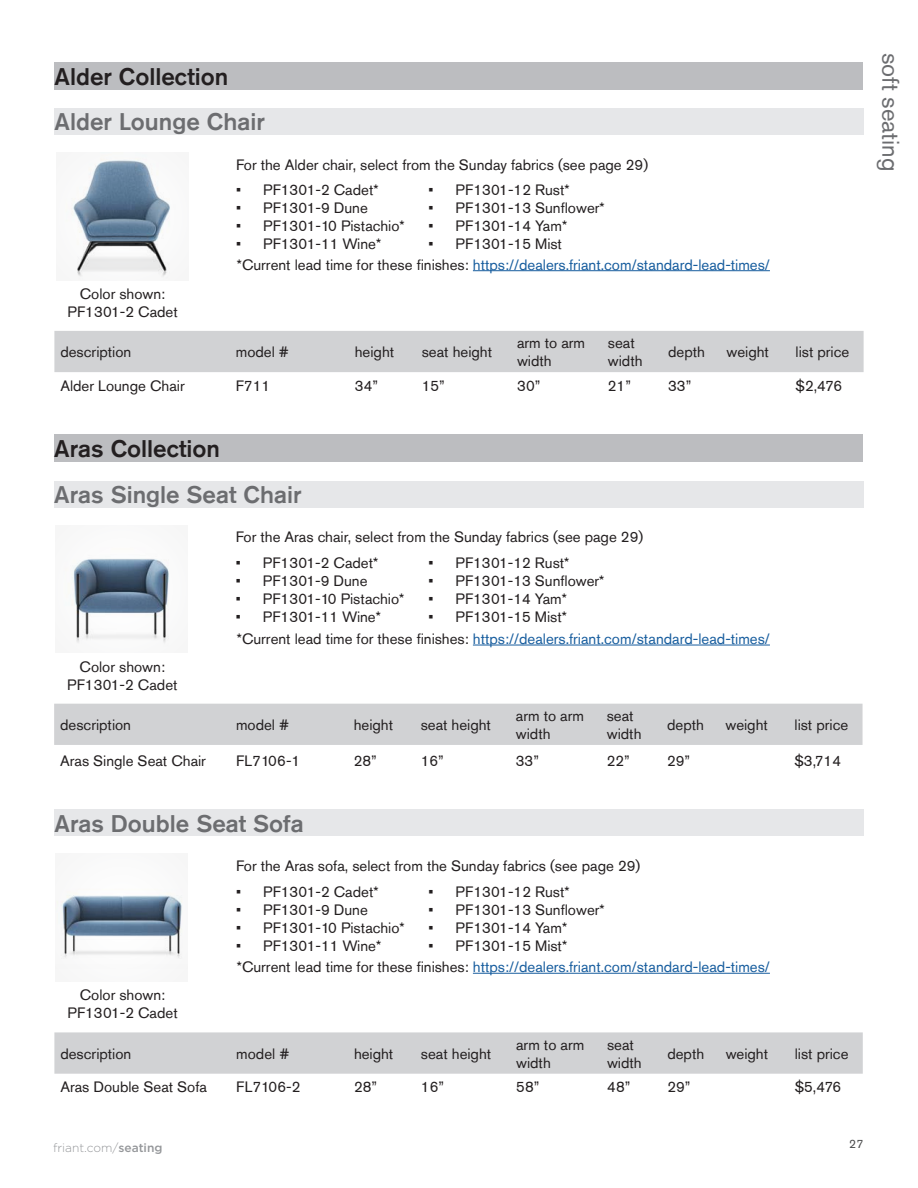
<style>
.page{position:relative;width:918px;height:1188px;background:#fff}
.page>*{position:absolute;margin:0;border:0;box-sizing:border-box;transform-origin:0 0}
.Chart_Header{font:500 24px "Akzidenz Grotesk Pro";color:#6c6d70}
.Seating_Type_-Header{font:500 24px "Akzidenz Grotesk Pro";color:#231f20}
.t1{font:24px "Akzidenz Grotesk Pro";color:#6c6d70}
.Body_text{font:15px "Akzidenz Grotesk Pro";color:#231f20}
.Chart_text{font:15px/18px "Akzidenz Grotesk Pro";color:#231f20}
.Chart_text-2{font:15px "Akzidenz Grotesk Pro";color:#175d9e}
.t2{font:300 12px "Gotham";color:#95979a}
.t3{font:12px "Akzidenz Grotesk Pro";color:#4b4c4d}
.s1{color:#231f20}
.s2{font-weight:500}
</style>
<div class="page">
<div style="left:55px;top:62px;width:808px;height:27px;background:#bcbdc0"></div>
<div style="left:55px;top:108px;width:809px;height:27px;background:#e6e7e9"></div>
<div style="left:54px;top:331px;width:810px;height:41px;background:#d1d2d4"></div>
<svg style="left:71px;top:152px;width:99px;height:126px"></svg>
<div style="left:54px;top:435px;width:809px;height:27px;background:#bcbdc0"></div>
<div style="left:54px;top:481px;width:809px;height:27px;background:#e6e7e9"></div>
<div style="left:54px;top:704px;width:809px;height:41px;background:#d1d2d4"></div>
<svg style="left:72px;top:558px;width:97px;height:86px"></svg>
<div style="left:55px;top:809px;width:809px;height:27px;background:#e6e7e9"></div>
<div style="left:54px;top:1032px;width:809px;height:42px;background:#d1d2d4"></div>
<svg style="left:55px;top:893px;width:127px;height:66px"></svg>
<hr style="left:473px;top:270px;width:297px;height:1px;background:#175d9e">
<hr style="left:473px;top:645px;width:297px;height:1px;background:#175d9e">
<hr style="left:473px;top:973px;width:297px;height:1px;background:#175d9e">
<p class="Seating_Type_-Header" style="left:55px;top:61px;width:175px">Alder Collection</p>
<p class="Chart_Header" style="left:55px;top:106px;width:212px">Alder Lounge Chair</p>
<p class="Body_text" style="left:236px;top:155px;width:414px">For the Alder chair, select from the Sunday fabrics (see page 29)</p>
<p class="Body_text" style="left:236px;top:180px;width:144px">• PF1301-2 Cadet*</p>
<p class="Body_text" style="left:236px;top:198px;width:133px">• PF1301-9 Dune</p>
<p class="Body_text" style="left:236px;top:216px;width:170px">• PF1301-10 Pistachio*</p>
<p class="Body_text" style="left:236px;top:234px;width:147px">• PF1301-11 Wine*</p>
<p class="Body_text" style="left:429px;top:180px;width:143px">• PF1301-12 Rust*</p>
<p class="Body_text" style="left:429px;top:198px;width:178px">• PF1301-13 Sunflower*</p>
<p class="Body_text" style="left:429px;top:216px;width:140px">• PF1301-14 Yam*</p>
<p class="Body_text" style="left:429px;top:234px;width:135px">• PF1301-15 Mist</p>
<p class="Body_text" style="left:80px;top:284px;width:87px">Color shown:</p>
<p class="Body_text" style="left:67px;top:302px;width:112px">PF1301-2 Cadet</p>
<p class="Chart_text-2" style="left:237px;top:255px;width:535px"><span class="s1">*Current lead time for these finishes:</span> https://dealers.friant.com/standard-lead-times/</p>
<p class="Chart_text" style="left:60px;top:343px;width:72px">description</p>
<p class="Chart_text" style="left:236px;top:343px;width:55px">model #</p>
<p class="Chart_text" style="left:355px;top:343px;width:41px">height</p>
<p class="Chart_text" style="left:422px;top:343px;width:72px">seat height</p>
<p class="Chart_text" style="left:517px;top:334px;width:70px">arm to arm width</p>
<p class="Chart_text" style="left:608px;top:334px;width:36px">seat width</p>
<p class="Chart_text" style="left:668px;top:343px;width:38px">depth</p>
<p class="Chart_text" style="left:727px;top:343px;width:44px">weight</p>
<p class="Chart_text" style="left:796px;top:343px;width:55px">list price</p>
<p class="Chart_text" style="left:60px;top:377px;width:126px">Alder Lounge Chair</p>
<p class="Chart_text" style="left:236px;top:377px;width:36px">F711</p>
<p class="Chart_text" style="left:355px;top:377px;width:25px">34”</p>
<p class="Chart_text" style="left:422px;top:377px;width:25px">15”</p>
<p class="Chart_text" style="left:517px;top:377px;width:25px">30”</p>
<p class="Chart_text" style="left:608px;top:377px;width:25px">21”</p>
<p class="Chart_text" style="left:668px;top:377px;width:25px">33”</p>
<p class="Chart_text" style="left:796px;top:377px;width:48px">$2,476</p>
<p class="Seating_Type_-Header" style="left:54px;top:433px;width:167px">Aras Collection</p>
<p class="Chart_Header" style="left:54px;top:479px;width:249px">Aras Single Seat Chair</p>
<p class="Body_text" style="left:236px;top:527px;width:409px">For the Aras chair, select from the Sunday fabrics (see page 29)</p>
<p class="Body_text" style="left:236px;top:553px;width:144px">• PF1301-2 Cadet*</p>
<p class="Body_text" style="left:236px;top:571px;width:133px">• PF1301-9 Dune</p>
<p class="Body_text" style="left:236px;top:589px;width:170px">• PF1301-10 Pistachio*</p>
<p class="Body_text" style="left:236px;top:607px;width:147px">• PF1301-11 Wine*</p>
<p class="Body_text" style="left:428px;top:553px;width:143px">• PF1301-12 Rust*</p>
<p class="Body_text" style="left:428px;top:571px;width:178px">• PF1301-13 Sunflower*</p>
<p class="Body_text" style="left:428px;top:589px;width:140px">• PF1301-14 Yam*</p>
<p class="Body_text" style="left:428px;top:607px;width:140px">• PF1301-15 Mist*</p>
<p class="Body_text" style="left:80px;top:657px;width:87px">Color shown:</p>
<p class="Body_text" style="left:67px;top:675px;width:112px">PF1301-2 Cadet</p>
<p class="Chart_text-2" style="left:237px;top:629px;width:535px"><span class="s1">*Current lead time for these finishes:</span> https://dealers.friant.com/standard-lead-times/</p>
<p class="Chart_text" style="left:60px;top:716px;width:72px">description</p>
<p class="Chart_text" style="left:236px;top:716px;width:55px">model #</p>
<p class="Chart_text" style="left:354px;top:716px;width:41px">height</p>
<p class="Chart_text" style="left:421px;top:716px;width:72px">seat height</p>
<p class="Chart_text" style="left:516px;top:707px;width:70px">arm to arm width</p>
<p class="Chart_text" style="left:607px;top:707px;width:36px">seat width</p>
<p class="Chart_text" style="left:667px;top:716px;width:38px">depth</p>
<p class="Chart_text" style="left:725px;top:716px;width:44px">weight</p>
<p class="Chart_text" style="left:795px;top:716px;width:55px">list price</p>
<p class="Chart_text" style="left:60px;top:751px;width:147px">Aras Single Seat Chair</p>
<p class="Chart_text" style="left:236px;top:751px;width:66px">FL7106-1</p>
<p class="Chart_text" style="left:354px;top:751px;width:25px">28”</p>
<p class="Chart_text" style="left:421px;top:751px;width:25px">16”</p>
<p class="Chart_text" style="left:516px;top:751px;width:25px">33”</p>
<p class="Chart_text" style="left:607px;top:751px;width:25px">22”</p>
<p class="Chart_text" style="left:667px;top:751px;width:25px">29”</p>
<p class="Chart_text" style="left:795px;top:751px;width:48px">$3,714</p>
<p class="Chart_Header" style="left:55px;top:808px;width:251px">Aras Double Seat Sofa</p>
<p class="Body_text" style="left:236px;top:856px;width:406px">For the Aras sofa, select from the Sunday fabrics (see page 29)</p>
<p class="Body_text" style="left:236px;top:882px;width:144px">• PF1301-2 Cadet*</p>
<p class="Body_text" style="left:236px;top:900px;width:133px">• PF1301-9 Dune</p>
<p class="Body_text" style="left:236px;top:918px;width:170px">• PF1301-10 Pistachio*</p>
<p class="Body_text" style="left:236px;top:936px;width:147px">• PF1301-11 Wine*</p>
<p class="Body_text" style="left:429px;top:882px;width:143px">• PF1301-12 Rust*</p>
<p class="Body_text" style="left:429px;top:900px;width:178px">• PF1301-13 Sunflower*</p>
<p class="Body_text" style="left:429px;top:918px;width:140px">• PF1301-14 Yam*</p>
<p class="Body_text" style="left:429px;top:936px;width:140px">• PF1301-15 Mist*</p>
<p class="Body_text" style="left:80px;top:985px;width:87px">Color shown:</p>
<p class="Body_text" style="left:67px;top:1003px;width:112px">PF1301-2 Cadet</p>
<p class="Chart_text-2" style="left:237px;top:957px;width:535px"><span class="s1">*Current lead time for these finishes:</span> https://dealers.friant.com/standard-lead-times/</p>
<p class="Chart_text" style="left:60px;top:1044px;width:72px">description</p>
<p class="Chart_text" style="left:236px;top:1044px;width:55px">model #</p>
<p class="Chart_text" style="left:354px;top:1044px;width:41px">height</p>
<p class="Chart_text" style="left:421px;top:1044px;width:72px">seat height</p>
<p class="Chart_text" style="left:516px;top:1035px;width:70px">arm to arm width</p>
<p class="Chart_text" style="left:607px;top:1035px;width:36px">seat width</p>
<p class="Chart_text" style="left:667px;top:1044px;width:38px">depth</p>
<p class="Chart_text" style="left:726px;top:1044px;width:44px">weight</p>
<p class="Chart_text" style="left:795px;top:1044px;width:55px">list price</p>
<p class="Chart_text" style="left:60px;top:1077px;width:148px">Aras Double Seat Sofa</p>
<p class="Chart_text" style="left:236px;top:1077px;width:66px">FL7106-2</p>
<p class="Chart_text" style="left:354px;top:1077px;width:25px">28”</p>
<p class="Chart_text" style="left:421px;top:1077px;width:25px">16”</p>
<p class="Chart_text" style="left:516px;top:1077px;width:25px">58”</p>
<p class="Chart_text" style="left:607px;top:1077px;width:25px">48”</p>
<p class="Chart_text" style="left:667px;top:1077px;width:25px">29”</p>
<p class="Chart_text" style="left:795px;top:1077px;width:48px">$5,476</p>
<h1 class="t1" style="left:906px;top:53px;width:120px;rotate:90deg">soft seating</h1>
<p class="t2" style="left:53px;top:1140px;width:111px">friant.com/<span class="s2">seating</span></p>
<p class="t3" style="left:849px;top:1136px;width:16px">27</p>
</div>
